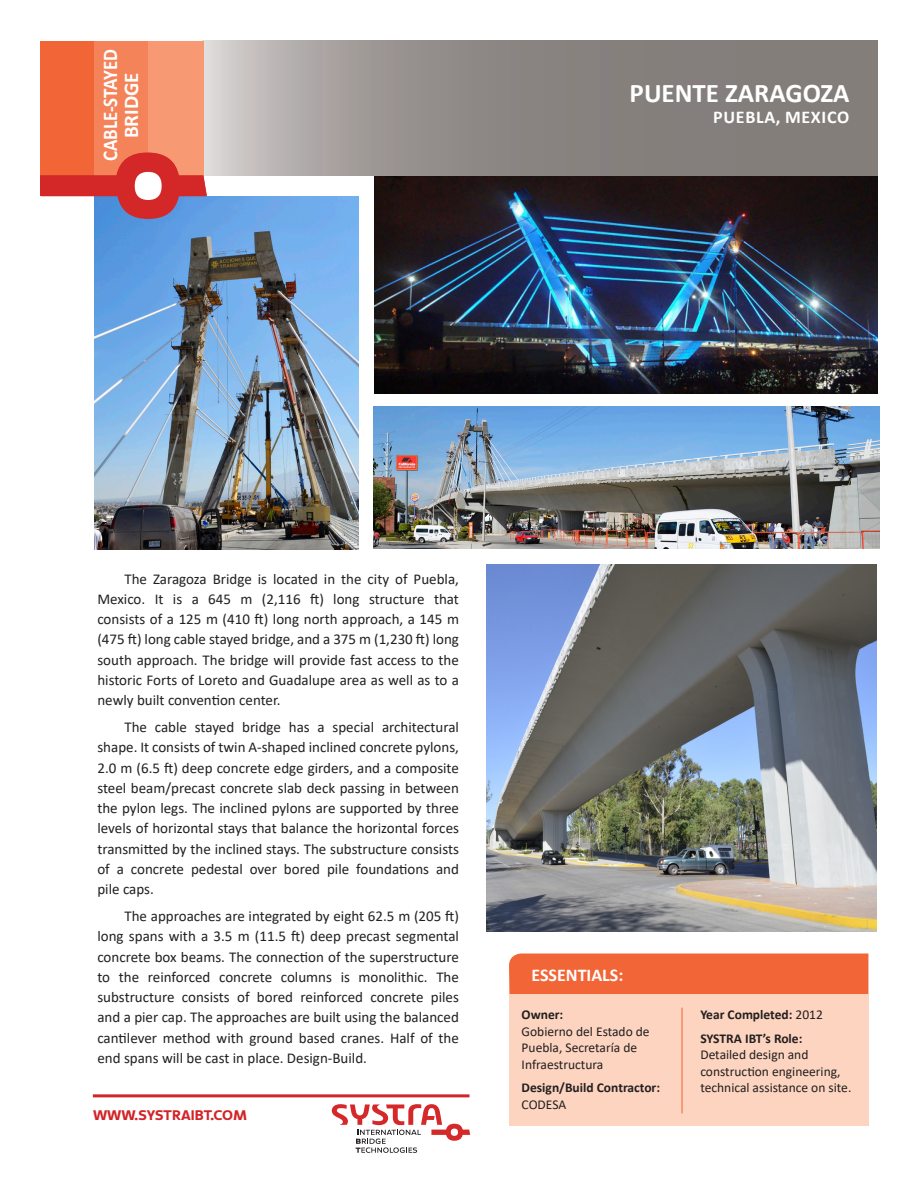
<style>
.page{position:relative;width:918px;height:1188px;background:#fff}
.page>*{position:absolute;margin:0;border:0;box-sizing:border-box;transform-origin:0 0}
.t1{font:700 27px "Calibri";color:#fff}
.t2{font:700 21px/21px "Calibri";color:#fff;text-align:center;scale:.9 1}
.t3{font:700 18px "Calibri";letter-spacing:.03em;color:#fff}
.t4{font:700 18px "Calibri";color:#fff}
.t5{font:15px/20.2px "Calibri";color:#231f20;text-align:justify}
.t6{font:13.5px/16.5px "Calibri";color:#231f20}
.t7{font:700 13.5px/16.5px "Calibri";color:#231f20}
.t8{font:13.5px "Speech Bold Tf";letter-spacing:-.005em;color:#d22328;scale:1.1 1}
.s1{font-weight:400}
</style>
<div class="page">
<svg style="left:204px;top:41px;width:674px;height:135px;background:#958f8d"></svg>
<div style="left:40px;top:41px;width:54px;height:135px;background:#f26537"></div>
<div style="left:94px;top:41px;width:54px;height:135px;background:#f58359"></div>
<div style="left:148px;top:41px;width:56px;height:135px;background:#f79973"></div>
<hr style="left:93px;top:1094px;width:377px;height:3px;background:#d22328">
<svg style="left:332px;top:1104px;width:138px;height:49px"></svg>
<img style="left:374px;top:176px;width:504px;height:217px">
<img style="left:94px;top:196px;width:265px;height:354px">
<svg style="left:40px;top:152px;width:167px;height:67px"></svg>
<div style="left:509px;top:954px;width:359px;height:41px;background:#f26537"></div>
<div style="left:509px;top:995px;width:359px;height:131px;background:#fcd4bf"></div>
<hr style="left:682px;top:1008px;width:1px;height:105px;background:#f26537">
<img style="left:374px;top:407px;width:505px;height:142px">
<img style="left:487px;top:565px;width:390px;height:366px">
<h2 class="t2" style="left:99px;top:161px;width:126px;rotate:-90deg">CABLE-STAYED<br>BRIDGE</h2>
<p class="t1" style="left:630px;top:74px;width:222px">PUENTE ZARAGOZA</p>
<p class="t3" style="left:713px;top:105px;width:138px">PUEBLA, MEXICO</p>
<p class="t5" style="left:97px;top:568px;width:363px;text-indent:27px">The Zaragoza Bridge is located in the city of Puebla, Mexico. It is a 645 m (2,116 ft) long structure that consists of a 125 m (410 ft) long north approach, a 145 m</p>
<p class="t5" style="left:97px;top:629px;width:363px">(475 ft) long cable stayed bridge, and a 375 m (1,230 ft) long south approach. The bridge will provide fast access to the historic Forts of Loreto and Guadalupe area as well as to a newly built convention center.</p>
<p class="t5" style="left:97px;top:717px;width:363px;text-indent:27px">The cable stayed bridge has a special architectural shape. It consists of twin A-shaped inclined concrete pylons, 2.0 m (6.5 ft) deep concrete edge girders, and a composite steel beam/precast concrete slab deck passing in between the pylon legs. The inclined pylons are supported by three levels of horizontal stays that balance the horizontal forces transmitted by the inclined stays. The substructure consists of a concrete pedestal over bored pile foundations and</p>
<p class="t5" style="left:97px;top:879px;width:58px">pile caps.</p>
<p class="t5" style="left:97px;top:906px;width:363px;text-indent:27px">The approaches are integrated by eight 62.5 m (205 ft) long spans with a 3.5 m (11.5 ft) deep precast segmental concrete box beams. The connection of the superstructure to the reinforced concrete columns is monolithic. The substructure consists of bored reinforced concrete piles and a pier cap. The approaches are built using the balanced cantilever method with ground based cranes. Half of the end spans will be cast in place. Design-Build.</p>
<p class="t8" style="left:93px;top:1108px;width:142px">WWW.SYSTRAIBT.COM</p>
<p class="t4" style="left:531px;top:962px;width:93px">ESSENTIALS:</p>
<p class="t7" style="left:522px;top:1006px;width:43px">Owner:</p>
<p class="t6" style="left:522px;top:1023px;width:130px">Gobierno del Estado de<br>Puebla, Secretaría de<br>Infraestructura</p>
<p class="t7" style="left:522px;top:1079px;width:140px">Design/Build Contractor:<br><span class="s1">CODESA</span></p>
<p class="t7" style="left:700px;top:1006px;width:124px">Year Completed: <span class="s1">2012</span></p>
<p class="t7" style="left:700px;top:1030px;width:104px">SYSTRA IBT’s Role:</p>
<p class="t6" style="left:700px;top:1046px;width:153px">Detailed design and construction engineering, technical assistance on site.</p>
</div>
